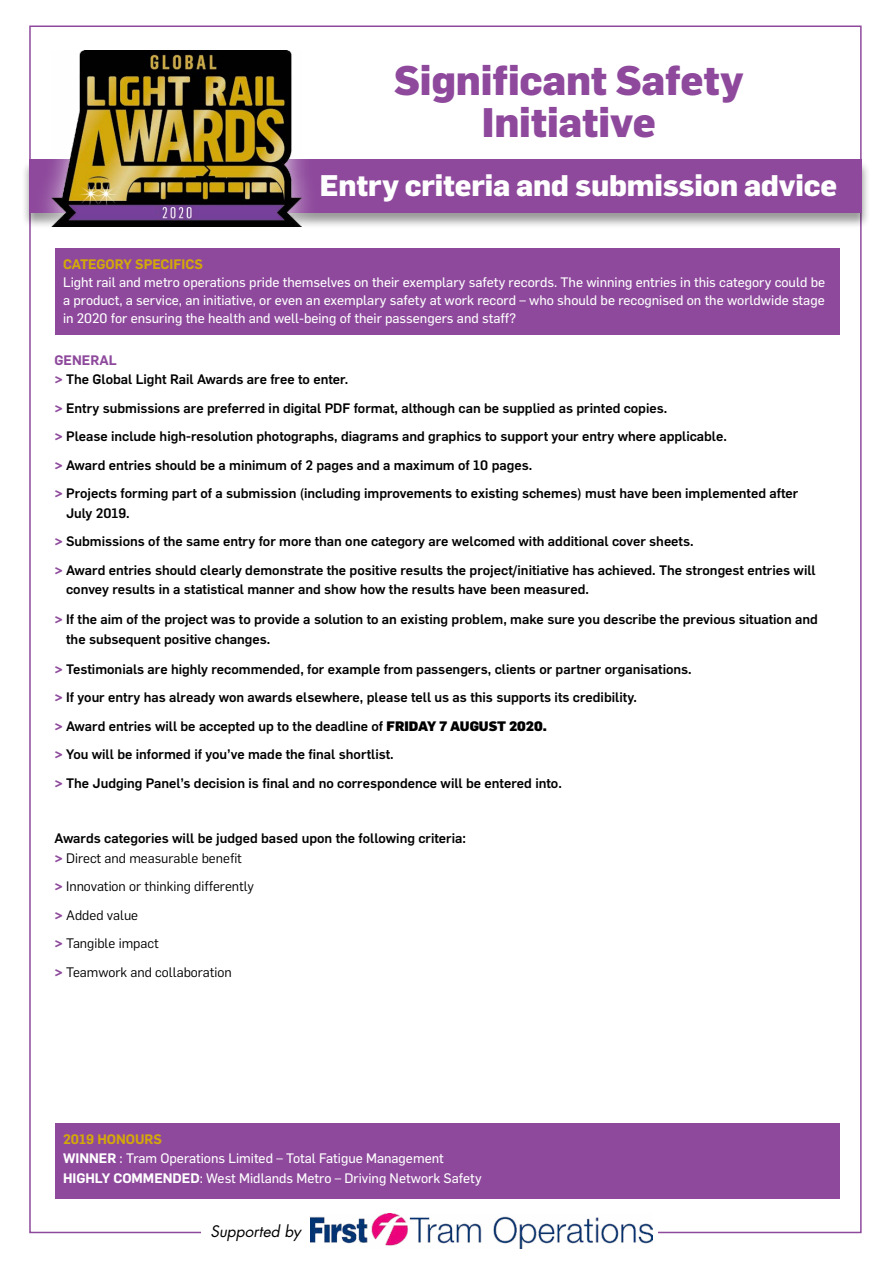
<style>
.page{position:relative;width:893px;height:1263px;background:#fff}
.page>*{position:absolute;margin:0;border:0;box-sizing:border-box;transform-origin:0 0}
.t1{font:800 40.5px/42px "Flama";letter-spacing:-.005em;color:#8e499c;text-align:center}
.t2{font:800 29.25px "Flama";letter-spacing:-.005em;color:#fff}
.t3{font:italic 15.45px "Futura Std";color:#000}
.t4{font:500 13.5px/28.5px "Flama";color:#000}
.t5{font:13.5px/18px "Flama Basic";color:#fff;text-align:justify}
.t6{font:13.5px/28.5px "Flama";color:#000}
.t7{font:600 13.5px "Flama";color:#d3a809}
.s1{font-weight:600;color:#8e499c}
.s2{font-weight:900;color:#8e499c}
.s3{font-weight:900}
.s4{font-weight:400}
.s5{font-family:"Flama";font-weight:600}
</style>
<div class="page">
<div style="left:55px;top:248px;width:784px;height:87px;background:#8e499c"></div>
<div style="left:21px;top:159px;width:849px;height:70px;background:#000;opacity:.4"></div>
<div style="left:29px;top:159px;width:833px;height:54px;background:#8e499c"></div>
<div style="left:32px;top:27px;width:288px;height:224px;background:#fff;opacity:.75"></div>
<img style="left:52px;top:50px;width:249px;height:177px">
<img style="left:309px;top:1214px;width:344px;height:34px">
<div style="left:55px;top:1123px;width:784px;height:75px;background:#8e499c"></div>
<h1 class="t1" style="left:394px;top:57px;width:351px">Significant Safety<br>Initiative</h1>
<h2 class="t2" style="left:320px;top:164px;width:519px">Entry criteria and submission advice</h2>
<p class="t7" style="left:63px;top:255px;width:141px">CATEGORY SPECIFICS</p>
<p class="t5" style="left:63px;top:273px;width:764px">Light rail and metro operations pride themselves on their exemplary safety records. The winning entries in this category could be a product, a service, an initiative, or even an exemplary safety at work record – who should be recognised on the worldwide stage in 2020 for ensuring the health and well-being of their passengers and staff?</p>
<p class="t4" style="left:55px;top:349px;width:295px;line-height:19.5px"><span class="s1">GENERAL<br></span><span class="s2">&gt;</span> The Global Light Rail Awards are free to enter.</p>
<p class="t4" style="left:55px;top:392px;width:745px"><span class="s2">&gt;</span> Entry submissions are preferred in digital PDF format, although can be supplied as printed copies.<br><span class="s2">&gt;</span> Please include high-resolution photographs, diagrams and graphics to support your entry where applicable.<br><span class="s2">&gt;</span> Award entries should be a minimum of 2 pages and a maximum of 10 pages.<br><span class="s2">&gt;</span> Projects forming part of a submission (including improvements to existing schemes) must have been implemented after</p>
<p class="t4" style="left:55px;top:497px;width:763px;text-indent:12px">July 2019.<br><span class="s2">&gt;</span> Submissions of the same entry for more than one category are welcomed with additional cover sheets.<br><span class="s2">&gt;</span> Award entries should clearly demonstrate the positive results the project/initiative has achieved. The strongest entries will</p>
<p class="t4" style="left:66px;top:574px;width:524px">convey results in a statistical manner and show how the results have been measured.</p>
<p class="t4" style="left:66px;top:608px;width:753px;line-height:19.5px;text-indent:-12px"><span class="s2">&gt;</span> If the aim of the project was to provide a solution to an existing problem, make sure you describe the previous situation and the subsequent positive changes.</p>
<p class="t4" style="left:55px;top:653px;width:639px"><span class="s2">&gt;</span> Testimonials are highly recommended, for example from passengers, clients or partner organisations. <span class="s2">&gt;</span> If your entry has already won awards elsewhere, please tell us as this supports its credibility.<br><span class="s2">&gt;</span> Award entries will be accepted up to the deadline of <span class="s3">FRIDAY 7 AUGUST 2020.<br></span><span class="s2">&gt;</span> You will be informed if you’ve made the final shortlist.<br><span class="s2">&gt;</span> The Judging Panel’s decision is final and no correspondence will be entered into.</p>
<p class="t4" style="left:55px;top:827px;width:413px;line-height:19.5px">Awards categories will be judged based upon the following criteria: <span class="s2">&gt;</span> <span class="s4">Direct and measurable benefit</span></p>
<p class="t6" style="left:55px;top:871px;width:201px"><span class="s2">&gt;</span> Innovation or thinking differently <span class="s2">&gt;</span> Added value<br><span class="s2">&gt;</span> Tangible impact<br><span class="s2">&gt;</span> Teamwork and collaboration</p>
<p class="t7" style="left:63px;top:1129px;width:101px">2019 HONOURS</p>
<p class="t5" style="left:63px;top:1148px;width:420px;line-height:19.5px"><span class="s5">WINNER</span> : Tram Operations Limited – Total Fatigue Management<br><span class="s5">HIGHLY COMMENDED</span>: West Midlands Metro – Driving Network Safety</p>
<p class="t3" style="left:210px;top:1221px;width:92px">Supported by</p>
</div>
